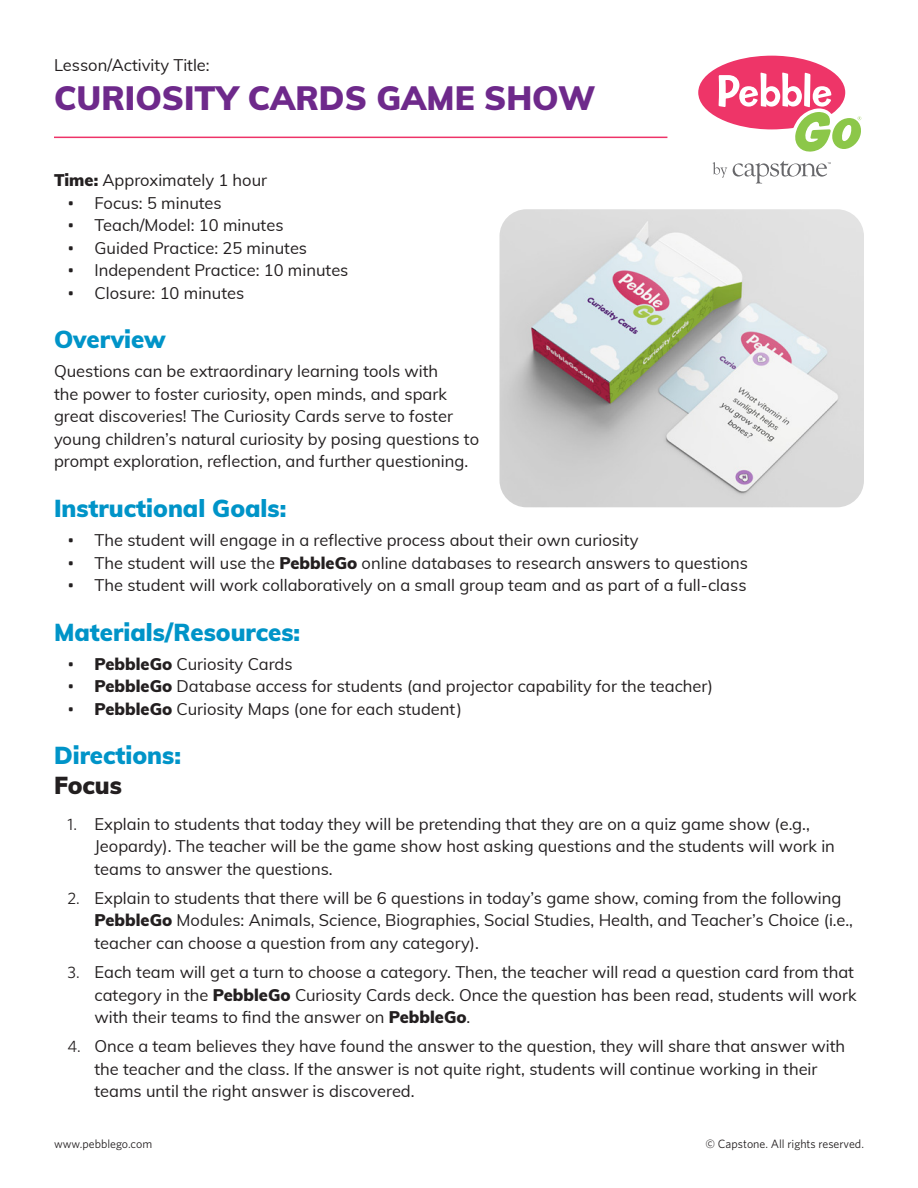
<style>
.page{position:relative;width:918px;height:1188px;background:#fff}
.page>*{position:absolute;margin:0;border:0;box-sizing:border-box;transform-origin:0 0}
.Lesson_Title{font:900 33px "Muli";color:#6e298b}
.Section_Header{font:900 24px "Muli";color:#0094c8}
.Section_Header_-_Bla{font:900 24px "Muli";color:#231f20}
.Normal_Text{font:16.5px/22.5px "Muli";color:#231f20}
.t1{font:12px "Whitney";color:#231f20}
.s1{font-weight:900}
.s2{font-family:"Whitney"}
</style>
<div class="page">
<svg style="left:713px;top:162px;width:14px;height:16px"></svg>
<svg style="left:733px;top:161px;width:98px;height:23px"></svg>
<svg style="left:698px;top:56px;width:164px;height:96px"></svg>
<hr style="left:54px;top:137px;width:613px;height:1px;background:#ee3368">
<img style="left:500px;top:209px;width:364px;height:298px">
<p class="Normal_Text" style="left:54px;top:53px;width:157px">Lesson/Activity Title:</p>
<p class="Lesson_Title" style="left:54px;top:73px;width:543px">CURIOSITY CARDS GAME SHOW</p>
<p class="Normal_Text" style="left:54px;top:168px;width:215px"><span class="s1">Time:</span> Approximately 1 hour</p>
<p class="Normal_Text" style="left:68px;top:191px;width:156px"><span class="s2">•</span> Focus: 5 minutes</p>
<p class="Normal_Text" style="left:68px;top:213px;width:218px"><span class="s2">•</span> Teach/Model: 10 minutes</p>
<p class="Normal_Text" style="left:68px;top:236px;width:241px"><span class="s2">•</span> Guided Practice: 25 minutes</p>
<p class="Normal_Text" style="left:68px;top:258px;width:282px"><span class="s2">•</span> Independent Practice: 10 minutes</p>
<p class="Normal_Text" style="left:68px;top:281px;width:178px"><span class="s2">•</span> Closure: 10 minutes</p>
<p class="Section_Header" style="left:54px;top:322px;width:113px">Overview</p>
<p class="Normal_Text" style="left:54px;top:359px;width:427px">Questions can be extraordinary learning tools with<br>the power to foster curiosity, open minds, and spark great discoveries! The Curiosity Cards serve to foster young children’s natural curiosity by posing questions to prompt exploration, reflection, and further questioning.</p>
<p class="Section_Header" style="left:54px;top:491px;width:234px">Instructional Goals:</p>
<p class="Normal_Text" style="left:68px;top:528px;width:573px"><span class="s2">•</span> The student will engage in a reflective process about their own curiosity</p>
<p class="Normal_Text" style="left:68px;top:551px;width:682px"><span class="s2">•</span> The student will use the <span class="s1">PebbleGo</span> online databases to research answers to questions</p>
<p class="Normal_Text" style="left:68px;top:573px;width:681px"><span class="s2">•</span> The student will work collaboratively on a small group team and as part of a full-class</p>
<p class="Section_Header" style="left:54px;top:614px;width:248px">Materials/Resources:</p>
<p class="Normal_Text" style="left:68px;top:652px;width:227px"><span class="s2">•</span> <span class="s1">PebbleGo</span> Curiosity Cards</p>
<p class="Normal_Text" style="left:68px;top:674px;width:647px"><span class="s2">•</span> <span class="s1">PebbleGo</span> Database access for students (and projector capability for the teacher)</p>
<p class="Normal_Text" style="left:68px;top:697px;width:396px"><span class="s2">•</span> <span class="s1">PebbleGo</span> Curiosity Maps (one for each student)</p>
<p class="Section_Header" style="left:54px;top:738px;width:129px">Directions:</p>
<p class="Section_Header_-_Bla" style="left:54px;top:767px;width:69px">Focus</p>
<p class="Normal_Text" style="left:94px;top:812px;width:742px;text-indent:-27px"><span class="s2">1.</span> Explain to students that today they will be pretending that they are on a quiz game show (e.g.,<br>Jeopardy). The teacher will be the game show host asking questions and the students will work in teams to answer the questions.</p>
<p class="Normal_Text" style="left:94px;top:886px;width:760px;text-indent:-27px"><span class="s2">2.</span> Explain to students that there will be 6 questions in today’s game show, coming from the following<br><span class="s1">PebbleGo</span> Modules: Animals, Science, Biographies, Social Studies, Health, and Teacher’s Choice (i.e., teacher can choose a question from any category).</p>
<p class="Normal_Text" style="left:94px;top:960px;width:764px;text-indent:-27px"><span class="s2">3.</span> Each team will get a turn to choose a category. Then, the teacher will read a question card from that category in the <span class="s1">PebbleGo</span> Curiosity Cards deck. Once the question has been read, students will work with their teams to find the answer on <span class="s1">PebbleGo</span>.</p>
<p class="Normal_Text" style="left:94px;top:1034px;width:752px;text-indent:-27px"><span class="s2">4.</span> Once a team believes they have found the answer to the question, they will share that answer with the teacher and the class. If the answer is not quite right, students will continue working in their teams until the right answer is discovered.</p>
<p class="t1" style="left:54px;top:1135px;width:100px">www.pebblego.com</p>
<p class="t1" style="left:705px;top:1135px;width:160px">© Capstone. All rights reserved.</p>
</div>
